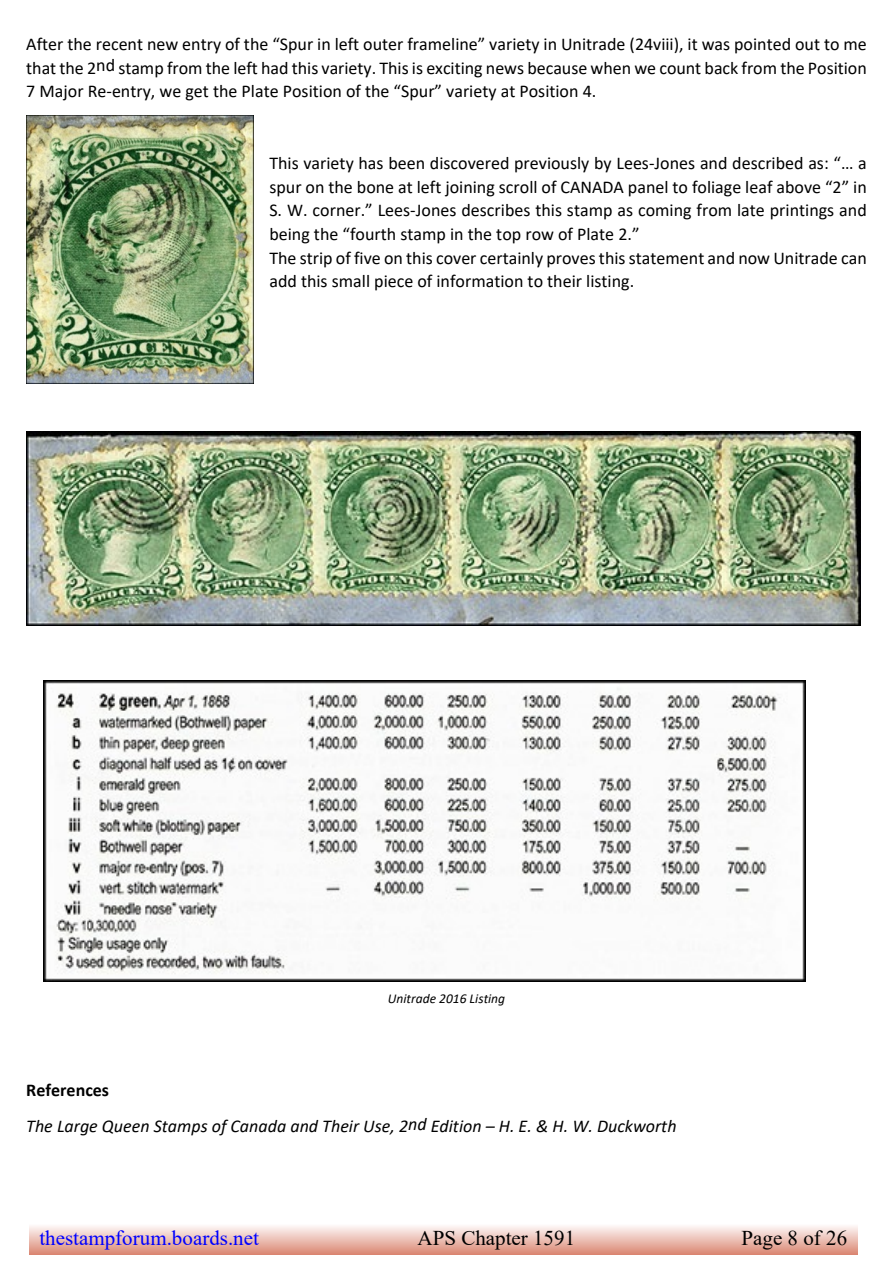
<style>
.page{position:relative;width:893px;height:1263px;background:#fff}
.page>*{position:absolute;margin:0;border:0;box-sizing:border-box;transform-origin:0 0}
.t1{font:21px "Times New Roman";color:#00f}
.t2{font:21px "Times New Roman";color:#000}
.t3{font:18px/23.7px "Calibri";color:#000;text-align:justify}
.t4{font:italic 18px "Calibri";color:#000}
.t5{font:700 18px "Calibri";color:#000}
.t6{font:italic 13.5px "Calibri";color:#000}
</style>
<div class="page">
<svg style="left:29px;top:1226px;width:829px;height:29px;background:#eabcb1"></svg>
<img style="left:26px;top:115px;width:228px;height:269px">
<img style="left:26px;top:431px;width:835px;height:195px">
<img style="left:43px;top:681px;width:762px;height:300px">
<p class="t3" style="left:26px;top:34px;width:842px">After the recent new entry of the “Spur in left outer frameline” variety in Unitrade (24viii), it was pointed out to me that the 2nd stamp from the left had this variety. This is exciting news because when we count back from the Position 7 Major Re-entry, we get the Plate Position of the “Spur” variety at Position 4.</p>
<p class="t3" style="left:269px;top:152px;width:599px;text-align:left">This variety has been discovered previously by Lees-Jones and described as: “… a spur on the bone at left joining scroll of CANADA panel to foliage leaf above “2” in S. W. corner.” Lees-Jones describes this stamp as coming from late printings and being the “fourth stamp in the top row of Plate 2.”<br>The strip of five on this cover certainly proves this statement and now Unitrade can add this small piece of information to their listing.</p>
<p class="t6" style="left:388px;top:992px;width:119px">Unitrade 2016 Listing</p>
<p class="t5" style="left:26px;top:1083px;width:84px">References</p>
<p class="t4" style="left:26px;top:1118px;width:652px">The Large Queen Stamps of Canada and Their Use, 2nd Edition – H. E. &amp; H. W. Duckworth</p>
<p class="t1" style="left:39px;top:1231px;width:221px">thestampforum.boards.net</p>
<p class="t2" style="left:417px;top:1231px;width:159px">APS Chapter 1591</p>
<p class="t2" style="left:741px;top:1231px;width:107px">Page 8 of 26</p>
</div>
